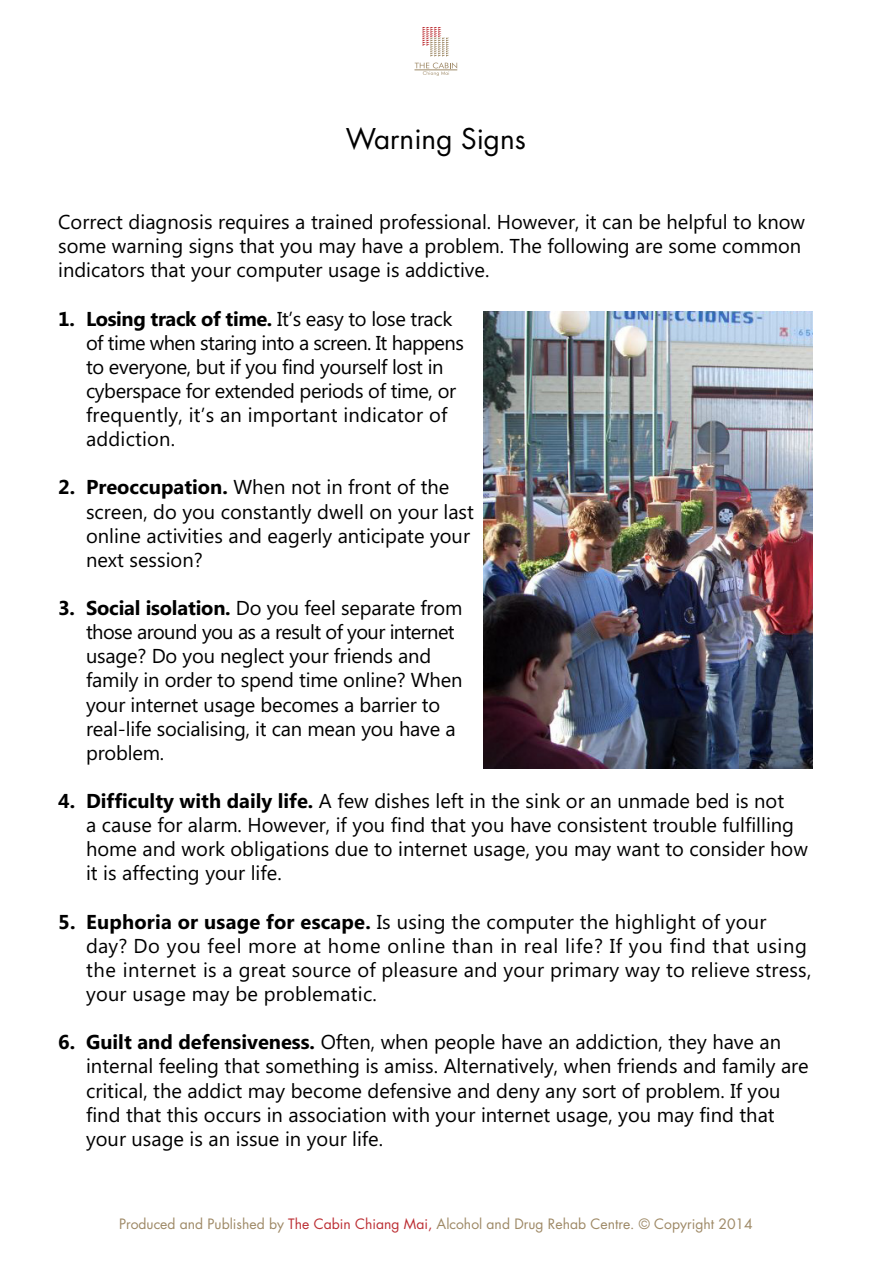
<style>
.page{position:relative;width:894px;height:1263px;background:#fff}
.page>*{position:absolute;margin:0;border:0;box-sizing:border-box;transform-origin:0 0}
.t1{font:27.83px "Futura Std";color:#000}
.t2{font:20.1px/24.2px "Microsoft Phags Pa";color:#000}
.t3{font:20.1px/24.2px "Microsoft Phags Pa";letter-spacing:-.02em;color:#000}
.t4{font:13.95px "Futura Std";color:#9e8966}
.s1{font-weight:700}
.s2{color:#bc2e33}
</style>
<div class="page">
<svg style="left:414px;top:27px;width:43px;height:49px"></svg>
<img style="left:483px;top:312px;width:328px;height:456px">
<h1 class="t1" style="left:346px;top:121px;width:181px">Warning Signs</h1>
<p class="t2" style="left:58px;top:209px;width:748px">Correct diagnosis requires a trained professional. However, it can be helpful to know some warning signs that you may have a problem. The following are some common indicators that your computer usage is addictive.</p>
<p class="t3" style="left:86px;top:305px;width:379px;text-indent:-28px"><span class="s1">1. Losing track of time.</span> It’s easy to lose track of time when staring into a screen. It happens to everyone, but if you find yourself lost in cyberspace for extended periods of time, or frequently, it’s an important indicator of addiction.</p>
<p class="t2" style="left:86px;top:474px;width:389px;text-indent:-28px"><span class="s1">2. Preoccupation.</span> When not in front of the screen, do you constantly dwell on your last online activities and eagerly anticipate your next session?</p>
<p class="t2" style="left:86px;top:595px;width:378px;text-indent:-28px"><span class="s1">3. Social isolation.</span> Do you feel separate from those around you as a result of your internet usage? Do you neglect your friends and family in order to spend time online? When your internet usage becomes a barrier to real-life socialising, it can mean you have a problem.</p>
<p class="t2" style="left:86px;top:788px;width:723px;text-indent:-28px"><span class="s1">4. Difficulty with daily life.</span> A few dishes left in the sink or an unmade bed is not<br>a cause for alarm. However, if you find that you have consistent trouble fulfilling home and work obligations due to internet usage, you may want to consider how it is affecting your life.</p>
<p class="t2" style="left:86px;top:909px;width:726px;text-indent:-28px"><span class="s1">5. Euphoria or usage for escape.</span> Is using the computer the highlight of your day? Do you feel more at home online than in real life? If you find that using the internet is a great source of pleasure and your primary way to relieve stress, your usage may be problematic.</p>
<p class="t2" style="left:86px;top:1029px;width:724px;text-indent:-28px"><span class="s1">6. Guilt and defensiveness.</span> Often, when people have an addiction, they have an internal feeling that something is amiss. Alternatively, when friends and family are critical, the addict may become defensive and deny any sort of problem. If you find that this occurs in association with your internet usage, you may find that your usage is an issue in your life.</p>
<p class="t4" style="left:119px;top:1215px;width:635px">Produced and Published by <span class="s2">The Cabin Chiang Mai,</span> Alcohol and Drug Rehab Centre. © Copyright 2014</p>
</div>
